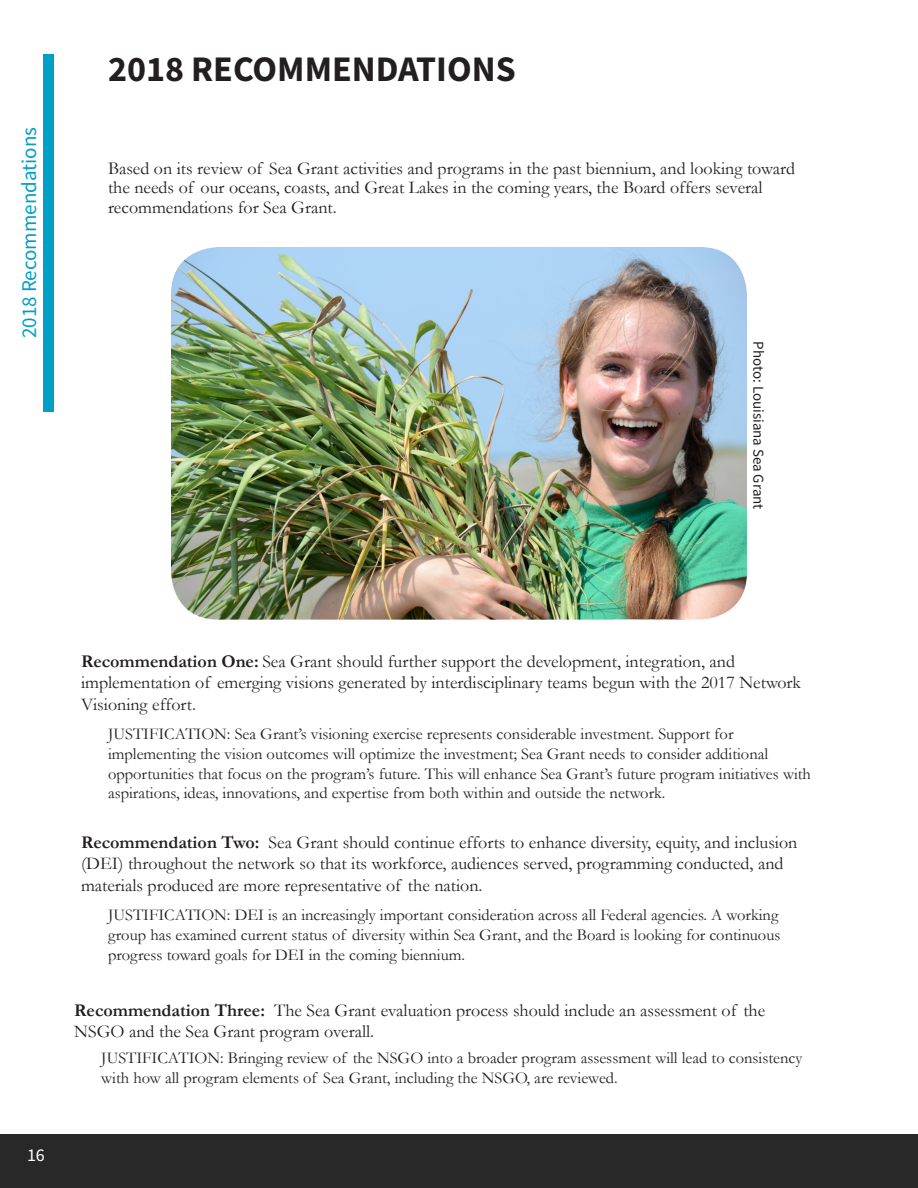
<style>
.page{position:relative;width:918px;height:1188px;background:#fff}
.page>*{position:absolute;margin:0;border:0;box-sizing:border-box;transform-origin:0 0}
.t1{font:700 36px "Source Sans Pro";color:#231f20}
.t2{font:21px "Source Sans Pro";color:#00a0c6}
.t3{font:18px/21.6px "Garamond";color:#231f20}
.t4{font:18px "Source Sans Pro";color:#fff}
.t5{font:16.5px/19.8px "Garamond";color:#231f20}
.t6{font:15px "Source Sans Pro";color:#231f20}
.s1{font-weight:700}
</style>
<div class="page">
<div style="left:0;top:1134px;width:918px;height:54px;background:#282828"></div>
<div style="left:43px;top:54px;width:11px;height:357px;background:#00a0c6"></div>
<img style="left:171px;top:247px;width:576px;height:373px">
<p class="t2" style="left:16px;top:338px;width:213px;rotate:-90deg">2018 Recommendations</p>
<p class="t1" style="left:108px;top:45px;width:409px">2018 RECOMMENDATIONS</p>
<p class="t3" style="left:108px;top:158px;width:689px;line-height:19.5px">Based on its review of Sea Grant activities and programs in the past biennium, and looking toward the needs of our oceans, coasts, and Great Lakes in the coming years, the Board offers several recommendations for Sea Grant.</p>
<p class="t6" style="left:768px;top:341px;width:169px;rotate:90deg">Photo: Louisiana Sea Grant</p>
<p class="t4" style="left:27px;top:1144px;width:19px">16</p>
<p class="t3" style="left:81px;top:650px;width:722px"><span class="s1">Recommendation One:</span> Sea Grant should further support the development, integration, and implementation of emerging visions generated by interdisciplinary teams begun with the 2017 Network<br>Visioning effort.</p>
<p class="t5" style="left:108px;top:723px;width:705px">JUSTIFICATION: Sea Grant’s visioning exercise represents considerable investment. Support for implementing the vision outcomes will optimize the investment; Sea Grant needs to consider additional opportunities that focus on the program’s future. This will enhance Sea Grant’s future program initiatives with aspirations, ideas, innovations, and expertise from both within and outside the network.</p>
<p class="t3" style="left:81px;top:831px;width:718px"><span class="s1">Recommendation Two:</span> Sea Grant should continue efforts to enhance diversity, equity, and inclusion (DEI) throughout the network so that its workforce, audiences served, programming conducted, and materials produced are more representative of the nation.</p>
<p class="t5" style="left:108px;top:905px;width:674px">JUSTIFICATION: DEI is an increasingly important consideration across all Federal agencies. A working group has examined current status of diversity within Sea Grant, and the Board is looking for continuous progress toward goals for DEI in the coming biennium.</p>
<p class="t3" style="left:74px;top:999px;width:693px"><span class="s1">Recommendation Three:</span> The Sea Grant evaluation process should include an assessment of the<br>NSGO and the Sea Grant program overall.</p>
<p class="t5" style="left:101px;top:1047px;width:703px">JUSTIFICATION: Bringing review of the NSGO into a broader program assessment will lead to consistency with how all program elements of Sea Grant, including the NSGO, are reviewed.</p>
</div>
